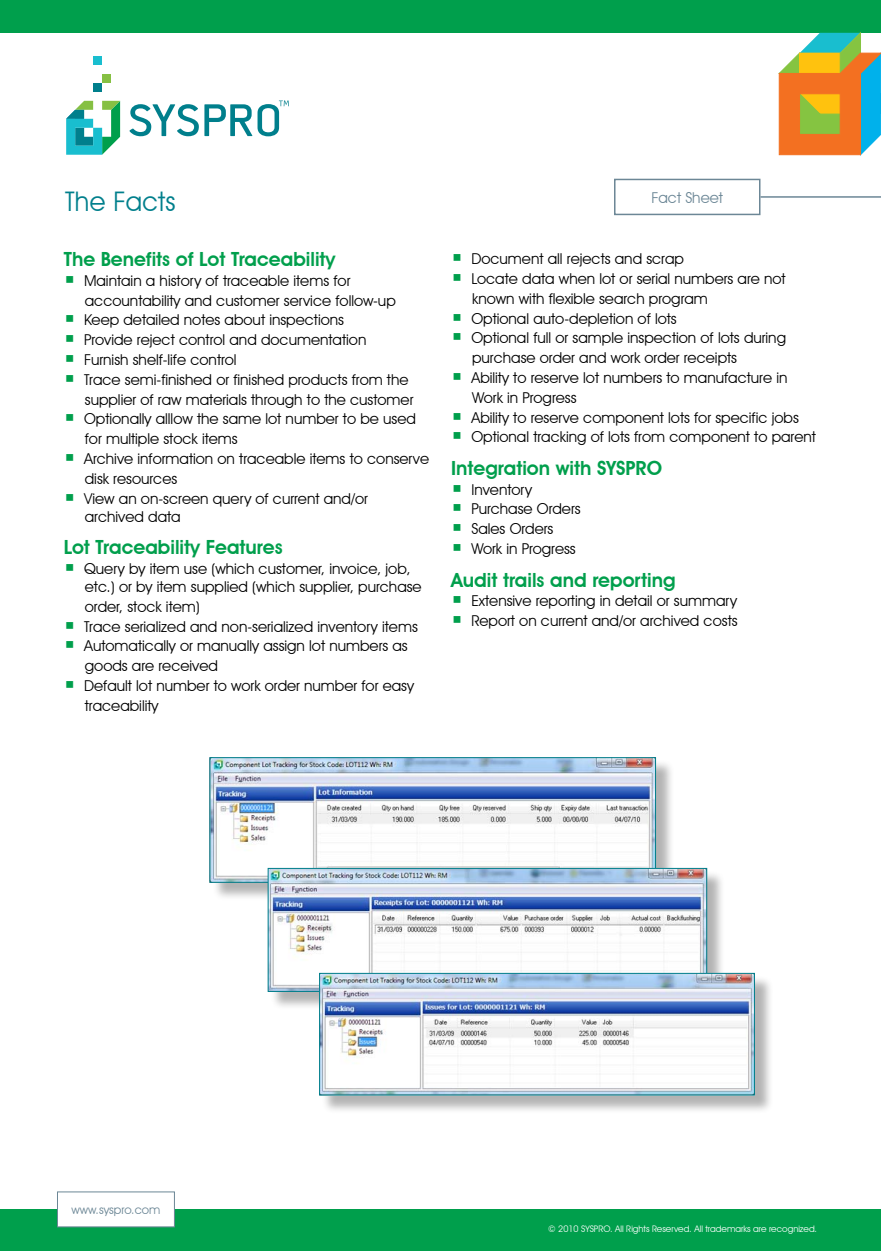
<style>
.page{position:relative;width:881px;height:1251px;background:#fff}
.page>*{position:absolute;margin:0;border:0;box-sizing:border-box;transform-origin:0 0}
.t1{font:27px "Avant Garde IT Cby BT";letter-spacing:.01em;color:#007f8c;scale:.96 1}
.t2{font:600 19.5px "Avant Garde IT Cby BT";color:#009f4c}
.t3{font:15px/19.8px "Avant Garde IT Cby BT";color:#000}
.t4{font:15px "Avant Garde IT Cby BT";color:#6c8796}
.t5{font:12px "Avant Garde IT Cby BT";color:#6c8796}
.t6{font:9px "Avant Garde IT Cby BT";color:#fff}
</style>
<div class="page">
<div style="left:0;top:0;width:880px;height:33px;background:#009f4c"></div>
<div style="left:93px;top:83px;width:9px;height:9px;background:#007f8c"></div>
<div style="left:102px;top:74px;width:9px;height:9px;background:#86c043"></div>
<div style="left:93px;top:56px;width:9px;height:9px;background:#19becf"></div>
<svg style="left:66px;top:101px;width:54px;height:54px"></svg>
<svg style="left:129px;top:100px;width:160px;height:36px"></svg>
<div style="left:0;top:1209px;width:880px;height:41px;background:#009f4c"></div>
<div style="left:57px;top:1191px;width:118px;height:35px;background:#fff"></div>
<div style="left:613px;top:179px;width:147px;height:36px;border:2px solid #6c8796"></div>
<hr style="left:760px;top:196px;width:120px;height:2px;background:#6c8796">
<svg style="left:778px;top:32px;width:102px;height:123px;background:#bca261"></svg>
<div style="left:212px;top:759px;width:462px;height:142px;background:#000;opacity:.3"></div>
<img style="left:211px;top:759px;width:442px;height:121px">
<div style="left:209px;top:757px;width:446px;height:125px;border:1px solid #007f8c"></div>
<div style="left:270px;top:870px;width:455px;height:140px;background:#000;opacity:.3"></div>
<img style="left:269px;top:869px;width:435px;height:120px">
<div style="left:267px;top:867px;width:439px;height:124px;border:1px solid #007f8c"></div>
<div style="left:321px;top:975px;width:452px;height:138px;background:#000;opacity:.3"></div>
<img style="left:321px;top:974px;width:431px;height:119px">
<div style="left:319px;top:972px;width:435px;height:123px;border:1px solid #007f8c"></div>
<h1 class="t1" style="left:65px;top:185px;width:117px">The Facts</h1>
<h2 class="t2" style="left:64px;top:247px;width:273px">The Benefits of Lot Traceability</h2>
<p class="t3" style="left:84px;top:270px;width:346px">Maintain a history of traceable items for accountability and customer service follow-up Keep detailed notes about inspections<br>Provide reject control and documentation<br>Furnish shelf-life control<br>Trace semi-finished or finished products from the supplier of raw materials through to the customer Optionally alllow the same lot number to be used for multiple stock items<br>Archive information on traceable items to conserve disk resources<br>View an on-screen query of current and/or</p>
<p class="t3" style="left:85px;top:506px;width:97px">archived data</p>
<h2 class="t2" style="left:64px;top:535px;width:220px">Lot Traceability Features</h2>
<p class="t3" style="left:84px;top:559px;width:339px;line-height:18px">Query by item use (which customer, invoice, job, etc.) or by item supplied (which supplier, purchase</p>
<p class="t3" style="left:84px;top:596px;width:335px">order, stock item)<br>Trace serialized and non-serialized inventory items Automatically or manually assign lot numbers as goods are received<br>Default lot number to work order number for easy traceability</p>
<p class="t4" style="left:651px;top:188px;width:73px">Fact Sheet</p>
<p class="t3" style="left:471px;top:249px;width:346px">Document all rejects and scrap<br>Locate data when lot or serial numbers are not known with flexible search program<br>Optional auto-depletion of lots<br>Optional full or sample inspection of lots during purchase order and work order receipts<br>Ability to reserve lot numbers to manufacture in Work in Progress<br>Ability to reserve component lots for specific jobs Optional tracking of lots from component to parent</p>
<h2 class="t2" style="left:451px;top:456px;width:212px">Integration with SYSPRO</h2>
<p class="t3" style="left:471px;top:479px;width:111px">Inventory<br>Purchase Orders<br>Sales Orders<br>Work in Progress</p>
<h2 class="t2" style="left:451px;top:567px;width:226px">Audit trails and reporting</h2>
<p class="t3" style="left:471px;top:591px;width:267px">Extensive reporting in detail or summary<br>Report on current and/or archived costs</p>
<p class="t5" style="left:71px;top:1201px;width:90px">www.syspro.com</p>
<p class="t6" style="left:548px;top:1223px;width:270px">© 2010 SYSPRO. All Rights Reserved. All trademarks are recognized.</p>
</div>
